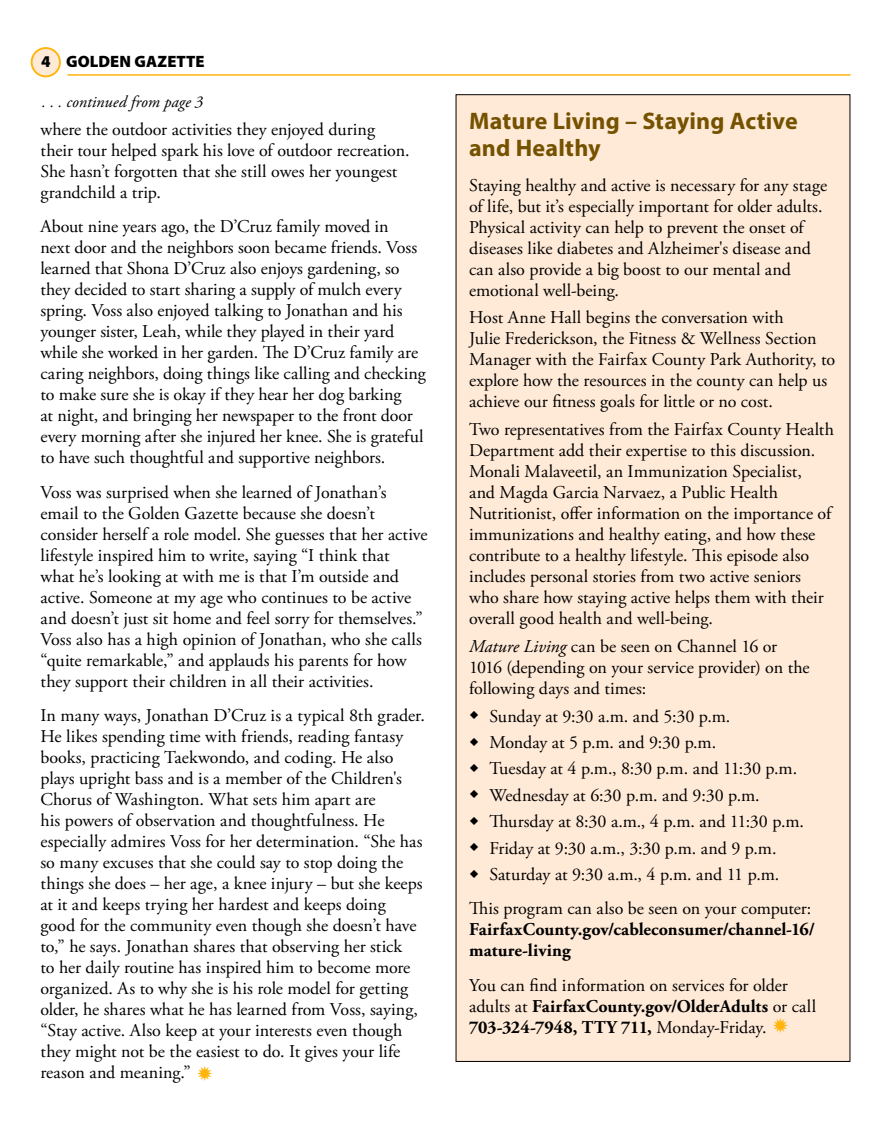
<style>
.page{position:relative;width:891px;height:1134px;background:#fff}
.page>*{position:absolute;margin:0;border:0;box-sizing:border-box;transform-origin:0 0}
.H1-Article-Head-No_Rule_GG{font:700 24px/27px "Myriad Pro";letter-spacing:.005em;color:#755200}
.Body_Text_GG{font:18px/21px "Adobe Garamond Pro";color:#000}
.Body_Text_GG-2{font:700 18px/21px "Adobe Garamond Pro";letter-spacing:.01em;color:#000}
.Jump_Line_pt2_GG{font:italic 16.5px "Adobe Garamond Pro";letter-spacing:.005em;color:#000}
.t1{font:900 16.5px "Myriad Pro";letter-spacing:.005em;color:#000}
.s1{font-style:italic}
.s2{font-weight:400}
.s3{font-weight:700}
</style>
<div class="page">
<hr style="left:67px;top:74px;width:783px;height:2px;background:#ffb50b">
<div style="left:32px;top:48px;width:28px;height:28px;background:#ffead7;border-radius:50%"></div>
<div style="left:31px;top:47px;width:30px;height:30px;border:2px solid #ffb50b;border-radius:50%"></div>
<div style="left:456px;top:95px;width:394px;height:966px;background:#ffead7"></div>
<p class="t1" style="left:40px;top:51px;width:166px">4 GOLDEN GAZETTE</p>
<p class="Jump_Line_pt2_GG" style="left:42px;top:92px;width:163px">. . . continued from page 3</p>
<p class="Body_Text_GG" style="left:40px;top:119px;width:371px">where the outdoor activities they enjoyed during their tour helped spark his love of outdoor recreation.<br>She hasn’t forgotten that she still owes her youngest grandchild a trip.</p>
<p class="Body_Text_GG" style="left:40px;top:216px;width:387px">About nine years ago, the D’Cruz family moved in<br>next door and the neighbors soon became friends. Voss learned that Shona D’Cruz also enjoys gardening, so they decided to start sharing a supply of mulch every spring. Voss also enjoyed talking to Jonathan and his younger sister, Leah, while they played in their yard while she worked in her garden. The D’Cruz family are caring neighbors, doing things like calling and checking to make sure she is okay if they hear her dog barking<br>at night, and bringing her newspaper to the front door every morning after she injured her knee. She is grateful to have such thoughtful and supportive neighbors.</p>
<p class="Body_Text_GG" style="left:40px;top:482px;width:389px">Voss was surprised when she learned of Jonathan’s email to the Golden Gazette because she doesn’t consider herself a role model. She guesses that her active lifestyle inspired him to write, saying “I think that what he’s looking at with me is that I’m outside and active. Someone at my age who continues to be active and doesn’t just sit home and feel sorry for themselves.” Voss also has a high opinion of Jonathan, who she calls “quite remarkable,” and applauds his parents for how they support their children in all their activities.</p>
<p class="Body_Text_GG" style="left:40px;top:705px;width:386px">In many ways, Jonathan D’Cruz is a typical 8th grader.<br>He likes spending time with friends, reading fantasy books, practicing Taekwondo, and coding. He also plays upright bass and is a member of the Children's Chorus of Washington. What sets him apart are<br>his powers of observation and thoughtfulness. He especially admires Voss for her determination. “She has so many excuses that she could say to stop doing the things she does – her age, a knee injury – but she keeps at it and keeps trying her hardest and keeps doing good for the community even though she doesn’t have to,” he says. Jonathan shares that observing her stick<br>to her daily routine has inspired him to become more organized. As to why she is his role model for getting older, he shares what he has learned from Voss, saying, “Stay active. Also keep at your interests even though they might not be the easiest to do. It gives your life reason and meaning.”</p>
<p class="H1-Article-Head-No_Rule_GG" style="left:469px;top:107px;width:330px">Mature Living – Staying Active and Healthy</p>
<p class="Body_Text_GG" style="left:469px;top:175px;width:360px">Staying healthy and active is necessary for any stage of life, but it’s especially important for older adults.<br>Physical activity can help to prevent the onset of diseases like diabetes and Alzheimer's disease and can also provide a big boost to our mental and emotional well-being.</p>
<p class="Body_Text_GG" style="left:469px;top:308px;width:368px">Host Anne Hall begins the conversation with<br>Julie Frederickson, the Fitness &amp; Wellness Section Manager with the Fairfax County Park Authority, to explore how the resources in the county can help us achieve our fitness goals for little or no cost.</p>
<p class="Body_Text_GG" style="left:469px;top:419px;width:366px">Two representatives from the Fairfax County Health Department add their expertise to this discussion.<br>Monali Malaveetil, an Immunization Specialist,<br>and Magda Garcia Narvaez, a Public Health Nutritionist, offer information on the importance of immunizations and healthy eating, and how these contribute to a healthy lifestyle. This episode also includes personal stories from two active seniors who share how staying active helps them with their overall good health and well-being.</p>
<p class="Body_Text_GG" style="left:469px;top:636px;width:342px"><span class="s1">Mature Living</span> can be seen on Channel 16 or<br>1016 (depending on your service provider) on the following days and times:</p>
<p class="Body_Text_GG" style="left:469px;top:706px;width:263px">○ Sunday at 9:30 a.m. and 5:30 p.m.</p>
<p class="Body_Text_GG" style="left:469px;top:732px;width:249px">○ Monday at 5 p.m. and 9:30 p.m.</p>
<p class="Body_Text_GG" style="left:469px;top:759px;width:330px">○ Tuesday at 4 p.m., 8:30 p.m. and 11:30 p.m.</p>
<p class="Body_Text_GG" style="left:469px;top:785px;width:292px">○ Wednesday at 6:30 p.m. and 9:30 p.m.</p>
<p class="Body_Text_GG" style="left:469px;top:812px;width:336px">○ Thursday at 8:30 a.m., 4 p.m. and 11:30 p.m.</p>
<p class="Body_Text_GG" style="left:469px;top:838px;width:309px">○ Friday at 9:30 a.m., 3:30 p.m. and 9 p.m.</p>
<p class="Body_Text_GG" style="left:469px;top:864px;width:312px">○ Saturday at 9:30 a.m., 4 p.m. and 11 p.m.</p>
<p class="Body_Text_GG-2" style="left:469px;top:899px;width:347px"><span class="s2">This program can also be seen on your computer:<br></span>FairfaxCounty.gov/cableconsumer/channel-16/ mature-living</p>
<p class="Body_Text_GG" style="left:469px;top:975px;width:349px">You can find information on services for older adults at <span class="s3">FairfaxCounty.gov/OlderAdults</span> or call<br><span class="s3">703-324-7948, TTY 711,</span> Monday-Friday.</p>
</div>
